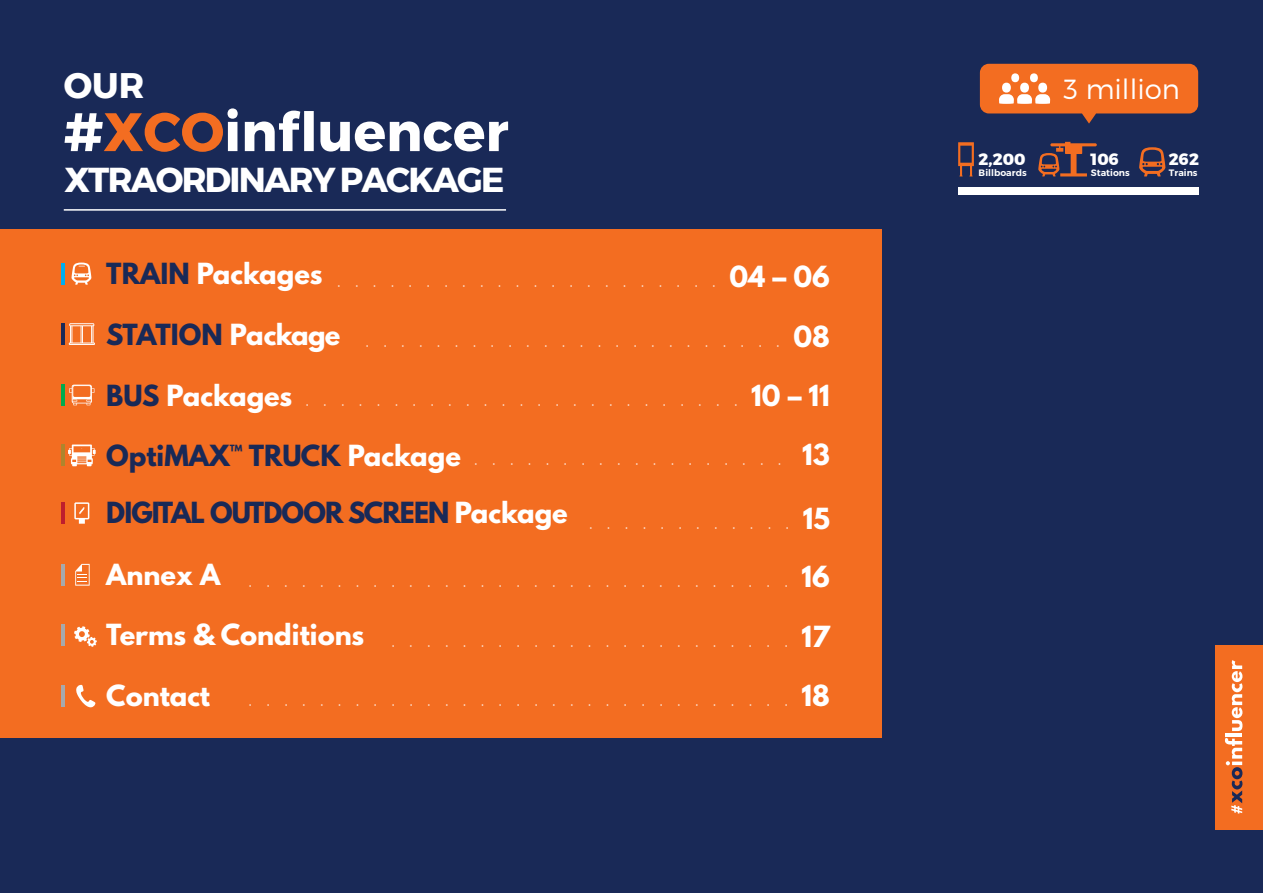
<style>
.page{position:relative;width:1263px;height:893px;background:#192957}
.page>*{position:absolute;margin:0;border:0;box-sizing:border-box;transform-origin:0 0}
.t1{font:700 54px "Montserrat";color:#fff}
.t2{font:700 35.4px "Montserrat";color:#fff}
.t3{font:700 34.5px "Montserrat";letter-spacing:-.05em;color:#fff}
.t4{font:300 27.6px "Montserrat";color:#fff}
.t5{font:300 25.8px "Miso";color:#fff}
.t6{font:700 25.8px "League Spartan";letter-spacing:-.035em;color:#192957}
.t7{font:700 25.8px "League Spartan";color:#fff}
.t8{font:800 16.2px "Montserrat";color:#fff}
.t9{font:600 9.3px "Montserrat";color:#fff}
.s1{color:#f36d21}
.s2{font-family:"League Spartan";font-weight:700;color:#192957}
.s3{font-family:"League Spartan";font-weight:700}
.s4{color:#fff}
.s5{font-family:"Miso";font-weight:300;color:#fff}
</style>
<div class="page">
<div style="left:0;top:229px;width:882px;height:509px;background:#f36d21"></div>
<svg style="left:980px;top:64px;width:218px;height:60px"></svg>
<div style="left:958px;top:188px;width:240px;height:7px;background:#fff"></div>
<svg style="left:1139px;top:147px;width:27px;height:29px"></svg>
<svg style="left:958px;top:142px;width:16px;height:34px"></svg>
<svg style="left:1038px;top:142px;width:59px;height:34px"></svg>
<hr style="left:64px;top:209px;width:442px;height:2px;background:#fff">
<hr style="left:62px;top:263px;width:3px;height:21px;background:#00aeef">
<svg style="left:71px;top:263px;width:21px;height:22px"></svg>
<svg style="left:69px;top:323px;width:26px;height:22px"></svg>
<hr style="left:62px;top:323px;width:3px;height:22px;background:#192957">
<svg style="left:69px;top:385px;width:25px;height:20px"></svg>
<hr style="left:62px;top:384px;width:3px;height:21px;background:#00ab4e">
<svg style="left:68px;top:445px;width:28px;height:21px"></svg>
<hr style="left:62px;top:444px;width:3px;height:22px;background:#ae852d">
<svg style="left:74px;top:502px;width:15px;height:22px"></svg>
<hr style="left:62px;top:503px;width:3px;height:21px;background:#be1e2d">
<hr style="left:62px;top:565px;width:3px;height:21px;background:#a7a9ac">
<svg style="left:75px;top:564px;width:15px;height:22px"></svg>
<svg style="left:74px;top:626px;width:23px;height:21px"></svg>
<hr style="left:62px;top:625px;width:3px;height:21px;background:#a7a9ac">
<svg style="left:76px;top:685px;width:19px;height:22px"></svg>
<hr style="left:62px;top:685px;width:3px;height:21px;background:#a7a9ac">
<div style="left:1215px;top:645px;width:48px;height:184px;background:#f36d21"></div>
<svg style="left:1225px;top:738px;width:17px;height:76px"></svg>
<hr style="left:1225px;top:734px;width:17px;height:3px;background:#fff">
<svg style="left:1232px;top:660px;width:10px;height:71px"></svg>
<h2 class="t2" style="left:64px;top:57px;width:82px">OUR</h2>
<h1 class="t1" style="left:64px;top:89px;width:446px">#<span class="s1">XCO</span>influencer</h1>
<h3 class="t3" style="left:65px;top:152px;width:441px">XTRAORDINARY PACKAGE</h3>
<p class="t5" style="left:106px;top:264px;width:725px"><span class="s2">TRAIN</span> <span class="s3">Packages</span> ......................<span class="s3">04 – 06</span></p>
<p class="t5" style="left:106px;top:324px;width:725px"><span class="s2">STATION</span> <span class="s3">Package</span> ........................<span class="s3">08</span></p>
<p class="t5" style="left:106px;top:383px;width:725px"><span class="s2">BUS</span> <span class="s3">Packages</span> .........................<span class="s3">10 – 11</span></p>
<p class="t5" style="left:106px;top:442px;width:725px"><span class="s2">OptiMAX™ TRUCK</span> <span class="s3">Package</span> . . . . . . . . . . . . . . . . . . <span class="s3">13</span></p>
<p class="t6" style="left:106px;top:492px;width:725px">DIGITAL OUTDOOR SCREEN <span class="s4">Package</span> <span class="s5">. . . . . . . . . . . .</span> <span class="s4">15</span></p>
<p class="t5" style="left:106px;top:564px;width:725px"><span class="s3">Annex A</span> ...............................<span class="s3">16</span></p>
<p class="t5" style="left:106px;top:624px;width:725px"><span class="s3">Terms &amp; Conditions</span> .......................<span class="s3">17</span></p>
<p class="t7" style="left:106px;top:675px;width:105px">Contact</p>
<p class="t5" style="left:248px;top:684px;width:583px">...............................<span class="s3">18</span></p>
<p class="t8" style="left:979px;top:146px;width:48px">2,200</p>
<p class="t9" style="left:979px;top:167px;width:50px">Billboards</p>
<p class="t4" style="left:1063px;top:72px;width:118px">3 million</p>
<p class="t8" style="left:1091px;top:146px;width:30px">106</p>
<p class="t9" style="left:1091px;top:167px;width:40px">Stations</p>
<p class="t8" style="left:1169px;top:146px;width:32px">262</p>
<p class="t9" style="left:1169px;top:167px;width:30px">Trains</p>
</div>
